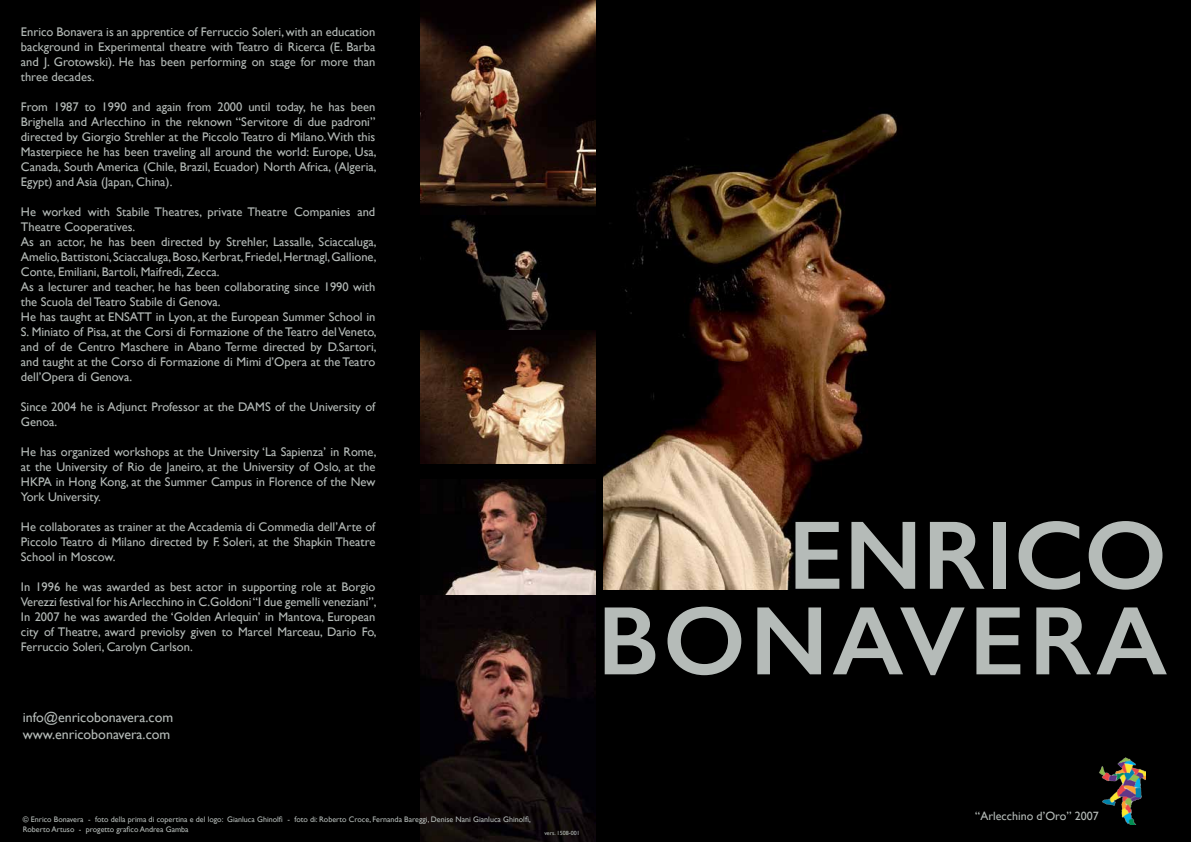
<style>
.page{position:relative;width:1191px;height:842px;background:#fff}
.page>*{position:absolute;margin:0;border:0;box-sizing:border-box;transform-origin:0 0}
.t1{font:600 98px/85.6px "Gill Sans";letter-spacing:.02em;color:#b5bbb8;text-align:right}
.t2{font:14px/16.8px "Gill Sans";color:#b5bbb8}
.t3{font:12.5px/15px "Gill Sans";color:#b5bbb8;text-align:justify}
.t4{font:12px "Gill Sans";color:#b5bbb8}
.t5{font:8px/9.6px "Gill Sans";color:#b5bbb8}
.t6{font:6px "Gill Sans";color:#b5bbb8}
</style>
<div class="page">
<div style="left:0;top:1px;width:1190px;height:840px;background:#000"></div>
<img style="left:603px;top:113px;width:294px;height:477px">
<img style="left:1099px;top:757px;width:46px;height:67px">
<img style="left:420px;top:480px;width:175px;height:362px">
<img style="left:420px;top:0;width:175px;height:215px">
<img style="left:420px;top:215px;width:175px;height:249px">
<p class="t3" style="left:21px;top:24px;width:356px">Enrico Bonavera is an apprentice of Ferruccio Soleri, with an education background in Experimental theatre with Teatro di Ricerca (E. Barba and J. Grotowski). He has been performing on stage for more than three decades.</p>
<p class="t3" style="left:21px;top:99px;width:357px">From 1987 to 1990 and again from 2000 until today, he has been Brighella and Arlecchino in the reknown “Servitore di due padroni” directed by Giorgio Strehler at the Piccolo Teatro di Milano. With this Masterpiece he has been traveling all around the world: Europe, Usa, Canada, South America (Chile, Brazil, Ecuador) North Africa, (Algeria, Egypt) and Asia (Japan, China).</p>
<p class="t3" style="left:21px;top:204px;width:357px;text-align:left">He worked with Stabile Theatres, private Theatre Companies and Theatre Cooperatives.<br>As an actor, he has been directed by Strehler, Lassalle, Sciaccaluga, Amelio, Battistoni, Sciaccaluga, Boso, Kerbrat, Friedel, Hertnagl, Gallione, Conte, Emiliani, Bartoli, Maifredi, Zecca.<br>As a lecturer and teacher, he has been collaborating since 1990 with the Scuola del Teatro Stabile di Genova.<br>He has taught at ENSATT in Lyon, at the European Summer School in S. Miniato of Pisa, at the Corsi di Formazione of the Teatro del Veneto, and of de Centro Maschere in Abano Terme directed by D.Sartori, and taught at the Corso di Formazione di Mimi d’Opera at the Teatro dell’Opera di Genova.</p>
<p class="t3" style="left:21px;top:399px;width:356px">Since 2004 he is Adjunct Professor at the DAMS of the University of<br>Genoa.</p>
<p class="t3" style="left:21px;top:444px;width:357px">He has organized workshops at the University ‘La Sapienza’ in Rome, at the University of Rio de Janeiro, at the University of Oslo, at the HKPA in Hong Kong, at the Summer Campus in Florence of the New York University.</p>
<p class="t3" style="left:21px;top:519px;width:356px">He collaborates as trainer at the Accademia di Commedia dell’Arte of Piccolo Teatro di Milano directed by F. Soleri, at the Shapkin Theatre School in Moscow.</p>
<p class="t3" style="left:21px;top:579px;width:357px">In 1996 he was awarded as best actor in supporting role at Borgio Verezzi festival for his Arlecchino in C.Goldoni “I due gemelli veneziani”, In 2007 he was awarded the ‘Golden Arlequin’ in Mantova, European city of Theatre, award previolsy given to Marcel Marceau, Dario Fo, Ferruccio Soleri, Carolyn Carlson.</p>
<p class="t2" style="left:23px;top:708px;width:152px">info@enricobonavera.com www.enricobonavera.com</p>
<h1 class="t1" style="left:597px;top:512px;width:571px">ENRICO<br>BONAVERA</h1>
<p class="t5" style="left:23px;top:815px;width:509px">© Enrico Bonavera - foto della prima di copertina e del logo: Gianluca Ghinolfi - foto di: Roberto Croce, Fernanda Bareggi, Denise Nani Gianluca Ghinolfi,<br>Roberto Artuso - progetto grafico Andrea Gamba</p>
<p class="t6" style="left:544px;top:830px;width:37px">vers. 1508-001</p>
<p class="t4" style="left:975px;top:809px;width:125px">“Arlecchino d’Oro” 2007</p>
</div>
